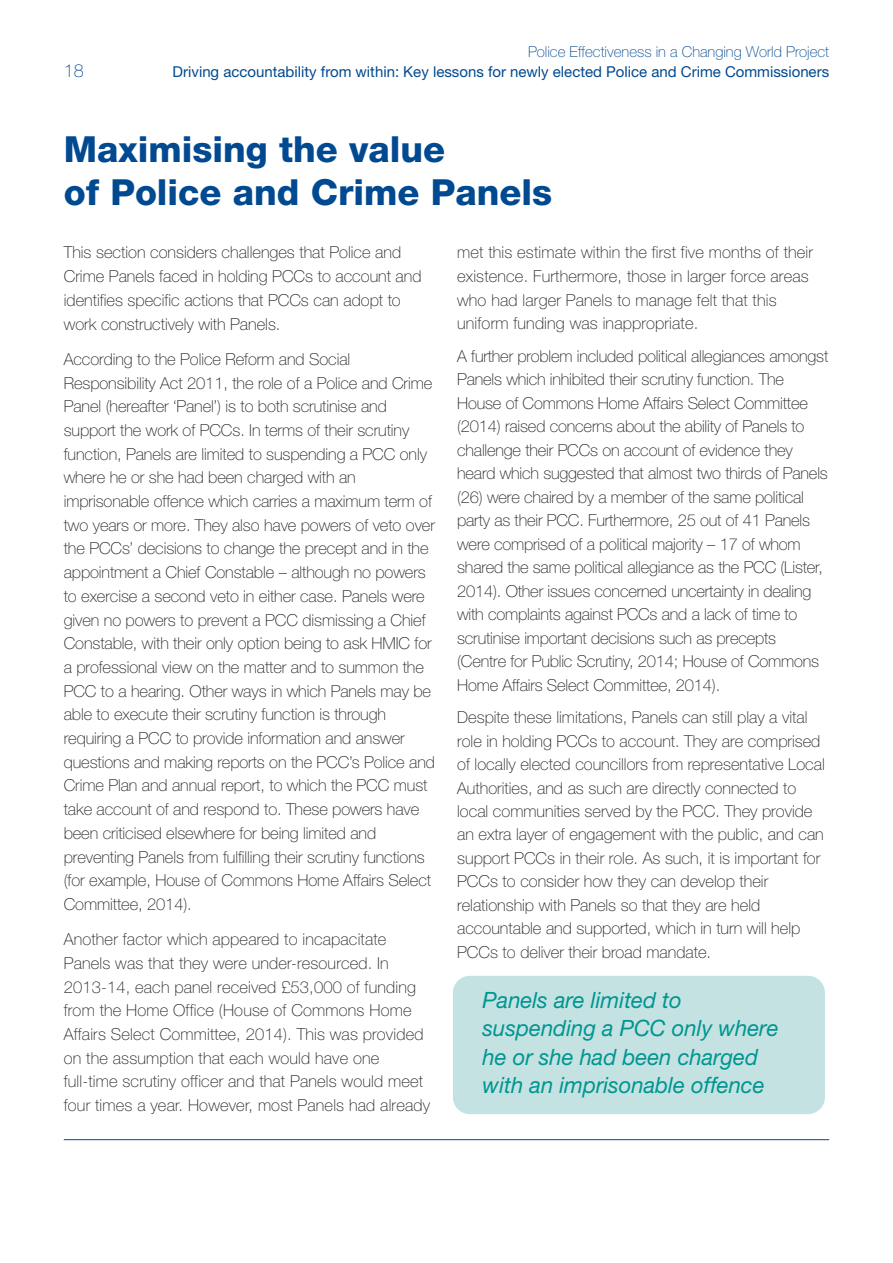
<style>
.page{position:relative;width:893px;height:1263px;background:#fff}
.page>*{position:absolute;margin:0;border:0;box-sizing:border-box;transform-origin:0 0}
.t1{font:800 36px/43.2px "Helvetica Neue";color:#014990}
.t2{font:italic 22.5px/28.5px "Helvetica Neue";color:#009590}
.t3{font:100 18px "Helvetica Neue";color:#014990}
.t4{font:100 16.5px/23.7px "Helvetica Neue";letter-spacing:-.005em;color:#231f20}
.t5{font:15px "Helvetica Neue";color:#014990}
.t6{font:100 15px "Helvetica Neue";color:#014990}
</style>
<div class="page">
<div style="left:453px;top:976px;width:372px;height:138px;background:#c4e2e2;border-radius:17px"></div>
<hr style="left:64px;top:1139px;width:765px;height:1px;background:#014990">
<p class="t6" style="left:528px;top:47px;width:303px">Police Effectiveness in a Changing World Project</p>
<p class="t3" style="left:64px;top:65px;width:21px">18</p>
<p class="t5" style="left:173px;top:67px;width:658px">Driving accountability from within: Key lessons for newly elected Police and Crime Commissioners</p>
<h1 class="t1" style="left:64px;top:130px;width:490px">Maximising the value<br>of Police and Crime Panels</h1>
<p class="t4" style="left:64px;top:242px;width:359px">This section considers challenges that Police and Crime Panels faced in holding PCCs to account and identifies specific actions that PCCs can adopt to work constructively with Panels.</p>
<p class="t4" style="left:64px;top:349px;width:373px">According to the Police Reform and Social Responsibility Act 2011, the role of a Police and Crime Panel (hereafter ‘Panel’) is to both scrutinise and support the work of PCCs. In terms of their scrutiny function, Panels are limited to suspending a PCC only where he or she had been charged with an imprisonable offence which carries a maximum term of two years or more. They also have powers of veto over the PCCs’ decisions to change the precept and in the appointment a Chief Constable – although no powers to exercise a second veto in either case. Panels were given no powers to prevent a PCC dismissing a Chief Constable, with their only option being to ask HMIC for a professional view on the matter and to summon the PCC to a hearing. Other ways in which Panels may be able to execute their scrutiny function is through requiring a PCC to provide information and answer questions and making reports on the PCC’s Police and Crime Plan and annual report, to which the PCC must take account of and respond to. These powers have been criticised elsewhere for being limited and preventing Panels from fulfilling their scrutiny functions (for example, House of Commons Home Affairs Select Committee, 2014).</p>
<p class="t4" style="left:64px;top:929px;width:368px">Another factor which appeared to incapacitate Panels was that they were under-resourced. In 2013-14, each panel received £53,000 of funding from the Home Office (House of Commons Home Affairs Select Committee, 2014). This was provided on the assumption that each would have one full-time scrutiny officer and that Panels would meet four times a year. However, most Panels had already</p>
<p class="t4" style="left:457px;top:242px;width:357px">met this estimate within the first five months of their existence. Furthermore, those in larger force areas who had larger Panels to manage felt that this uniform funding was inappropriate.</p>
<p class="t4" style="left:457px;top:346px;width:373px">A further problem included political allegiances amongst Panels which inhibited their scrutiny function. The House of Commons Home Affairs Select Committee (2014) raised concerns about the ability of Panels to challenge their PCCs on account of evidence they heard which suggested that almost two thirds of Panels (26) were chaired by a member of the same political party as their PCC. Furthermore, 25 out of 41 Panels were comprised of a political majority – 17 of whom shared the same political allegiance as the PCC (Lister, 2014). Other issues concerned uncertainty in dealing with complaints against PCCs and a lack of time to scrutinise important decisions such as precepts (Centre for Public Scrutiny, 2014; House of Commons Home Affairs Select Committee, 2014).</p>
<p class="t4" style="left:457px;top:707px;width:369px">Despite these limitations, Panels can still play a vital role in holding PCCs to account. They are comprised of locally elected councillors from representative Local Authorities, and as such are directly connected to local communities served by the PCC. They provide an extra layer of engagement with the public, and can support PCCs in their role. As such, it is important for PCCs to consider how they can develop their relationship with Panels so that they are held accountable and supported, which in turn will help PCCs to deliver their broad mandate.</p>
<h2 class="t2" style="left:483px;top:988px;width:297px">Panels are limited to suspending a PCC only where he or she had been charged with an imprisonable offence</h2>
</div>
